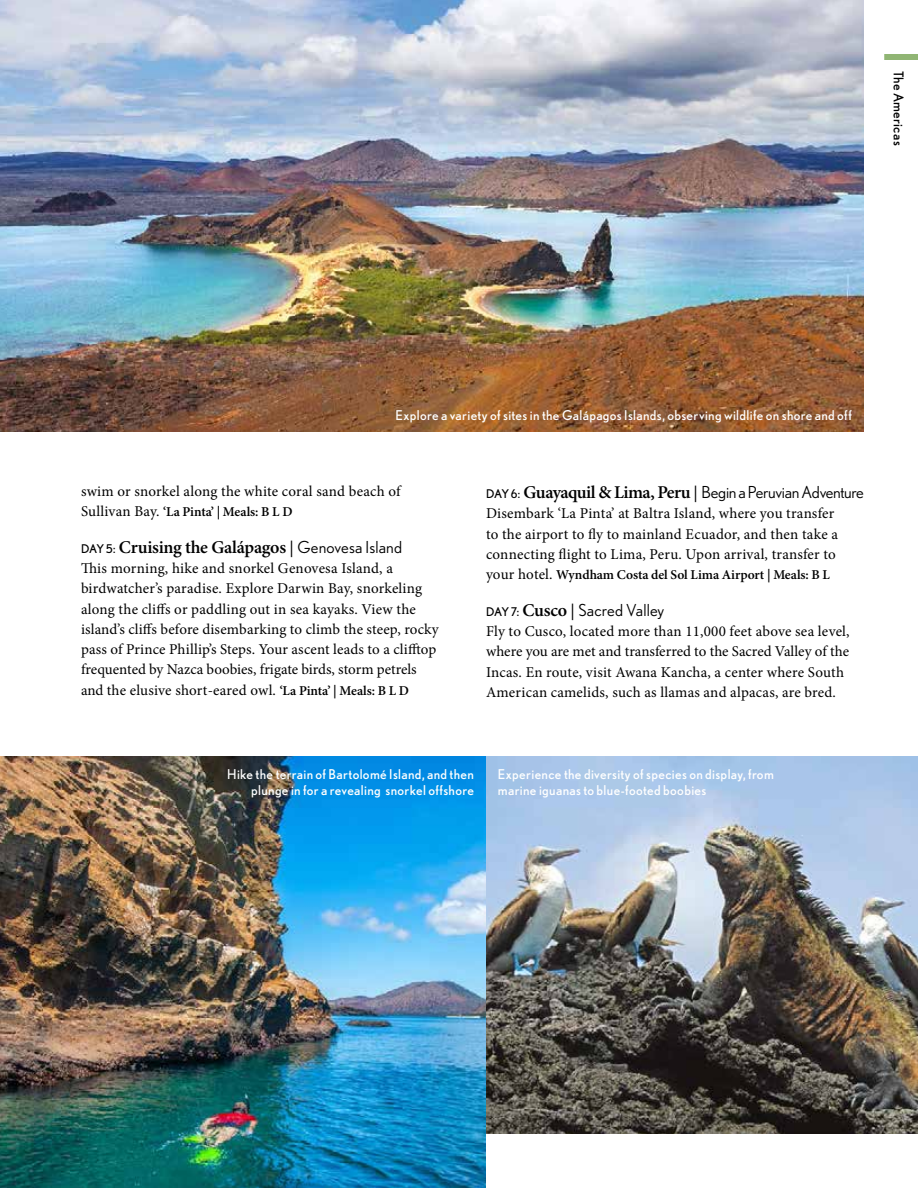
<style>
.page{position:relative;width:918px;height:1188px;background:#fff}
.page>*{position:absolute;margin:0;border:0;box-sizing:border-box;transform-origin:0 0}
.t1{font:600 18px "Minion Pro";letter-spacing:-.015em;color:#000}
.t2{font:16.5px "Nobel";letter-spacing:-.02em;color:#000}
.t3{font:16.5px "Nobel";letter-spacing:.01em;color:#000}
.t4{font:15px/20.2px "Minion Pro";letter-spacing:.01em;color:#000}
.t5{font:13.5px/16.2px "Nobel";letter-spacing:.025em;color:#fff;text-align:right}
.t6{font:600 13.5px "Minion Pro";letter-spacing:-.005em;color:#000}
.t7{font:13.5px "Nobel";letter-spacing:.02em;color:#000}
.s1{font-weight:400;font-size:15px}
.s2{font-family:"Nobel";font-weight:400;font-size:12px}
.s3{font-weight:500;font-size:16.5px}
.s4{font-family:"Nobel";font-weight:400;font-size:16.5px}
.s5{font-weight:600;font-size:13.5px}
.s6{font-size:12px}
.s7{font-family:"Minion Pro";font-weight:600;font-size:18px}
.s8{font-family:"Minion Pro";font-weight:500}
</style>
<div class="page">
<div style="left:884px;top:54px;width:34px;height:6px;background:#90b574"></div>
<img style="left:0;top:0;width:864px;height:432px">
<img style="left:0;top:756px;width:486px;height:432px">
<img style="left:486px;top:756px;width:432px;height:378px">
<p class="t7" style="left:907px;top:70px;width:76px;rotate:90deg">The Americas</p>
<p class="t5" style="left:395px;top:407px;width:458px">Explore a variety of sites in the Galápagos Islands, observing wildlife on shore and off</p>
<p class="t4" style="left:81px;top:481px;width:321px">swim or snorkel along the white coral sand beach of</p>
<p class="t6" style="left:81px;top:504px;width:213px"><span class="s1">Sullivan Bay.</span> ‘La Pinta’ | Meals: B L D</p>
<p class="t1" style="left:81px;top:536px;width:323px"><span class="s2">DAY 5:</span> Cruising the Galápagos <span class="s3">|</span> <span class="s4">Genovesa Island</span></p>
<p class="t4" style="left:81px;top:558px;width:359px">This morning, hike and snorkel Genovesa Island, a birdwatcher’s paradise. Explore Darwin Bay, snorkeling along the cliffs or paddling out in sea kayaks. View the island’s cliffs before disembarking to climb the steep, rocky pass of Prince Phillip’s Steps. Your ascent leads to a clifftop frequented by Nazca boobies, frigate birds, storm petrels and the elusive short-eared owl. <span class="s5">‘La Pinta’ | Meals: B L D</span></p>
<p class="t2" style="left:486px;top:482px;width:379px"><span class="s6">DAY 6:</span> <span class="s7">Guayaquil &amp; Lima, Peru</span> <span class="s8">|</span> Begin a Peruvian Adventure</p>
<p class="t4" style="left:486px;top:503px;width:354px">Disembark ‘La Pinta’ at Baltra Island, where you transfer to the airport to fly to mainland Ecuador, and then take a connecting flight to Lima, Peru. Upon arrival, transfer to</p>
<p class="t6" style="left:486px;top:567px;width:346px"><span class="s1">your hotel.</span> Wyndham Costa del Sol Lima Airport | Meals: B L</p>
<p class="t3" style="left:486px;top:600px;width:180px"><span class="s6">DAY 7:</span> <span class="s7">Cusco</span> <span class="s8">|</span> Sacred Valley</p>
<p class="t4" style="left:486px;top:621px;width:365px">Fly to Cusco, located more than 11,000 feet above sea level, where you are met and transferred to the Sacred Valley of the Incas. En route, visit Awana Kancha, a center where South American camelids, such as llamas and alpacas, are bred.</p>
<p class="t5" style="left:227px;top:766px;width:248px">Hike the terrain of Bartolomé Island, and then plunge in for a revealing snorkel offshore</p>
<p class="t5" style="left:498px;top:766px;width:277px;text-align:left">Experience the diversity of species on display, from marine iguanas to blue-footed boobies</p>
</div>
